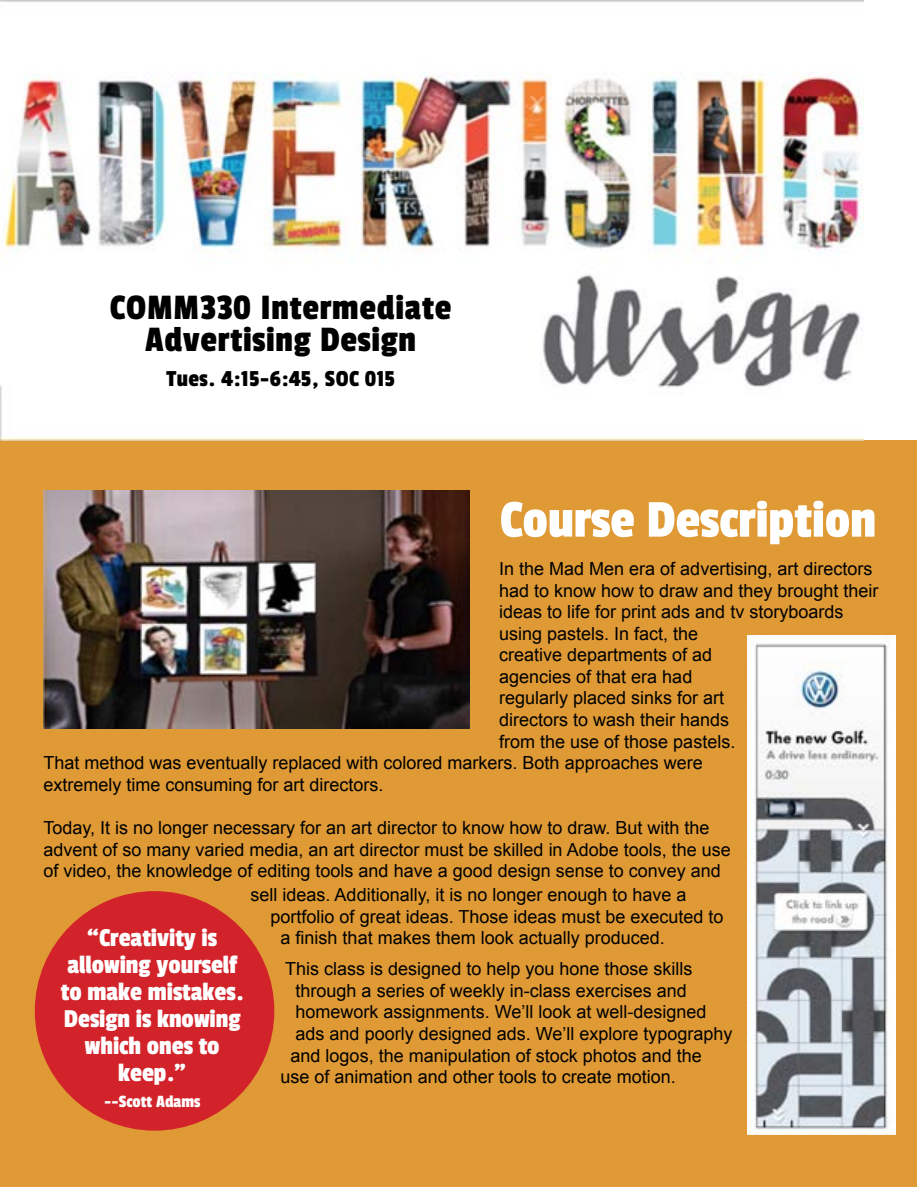
<style>
.page{position:relative;width:918px;height:1188px;background:#fff}
.page>*{position:absolute;margin:0;border:0;box-sizing:border-box;transform-origin:0 0}
.t1{font:55.5px "Passion One";color:#fff}
.t2{font:37.5px/31.5px "Passion One";letter-spacing:.02em;color:#000;text-align:center}
.t3{font:27px/27px "Passion One";color:#fff;text-align:center}
.t4{font:24px "Passion One";letter-spacing:.02em;color:#000}
.t5{font:18px/21.6px "Arial";color:#000}
.t6{font:18px "Passion One";color:#fff}
</style>
<div class="page">
<div style="left:1px;top:441px;width:916px;height:746px;background:#df9a35"></div>
<img style="left:0;top:0;width:864px;height:441px">
<img style="left:43px;top:490px;width:427px;height:238px">
<div style="left:43px;top:270px;width:456px;height:134px;background:#fff"></div>
<img style="left:747px;top:636px;width:148px;height:499px">
<div style="left:35px;top:891px;width:239px;height:240px;background:#d2232a;border-radius:50%"></div>
<h2 class="t2" style="left:110px;top:293px;width:343px">COMM330 Intermediate<br>Advertising Design</h2>
<h3 class="t4" style="left:166px;top:366px;width:230px">Tues. 4:15-6:45, SOC 015</h3>
<h1 class="t1" style="left:500px;top:490px;width:378px">Course Description</h1>
<p class="t5" style="left:499px;top:558px;width:375px">In the Mad Men era of advertising, art directors</p>
<p class="t5" style="left:499px;top:580px;width:381px">had to know how to draw and they brought their</p>
<p class="t5" style="left:499px;top:601px;width:346px">ideas to life for print ads and tv storyboards</p>
<p class="t5" style="left:499px;top:623px;width:201px">using pastels. In fact, the</p>
<p class="t5" style="left:499px;top:644px;width:215px">creative departments of ad</p>
<p class="t5" style="left:499px;top:666px;width:195px">agencies of that era had</p>
<p class="t5" style="left:499px;top:687px;width:227px">regularly placed sinks for art</p>
<p class="t5" style="left:499px;top:709px;width:232px">directors to wash their hands</p>
<p class="t5" style="left:499px;top:731px;width:238px">from the use of those pastels.</p>
<p class="t5" style="left:43px;top:752px;width:661px">That method was eventually replaced with colored markers. Both approaches were</p>
<p class="t5" style="left:43px;top:774px;width:342px">extremely time consuming for art directors.</p>
<p class="t5" style="left:43px;top:817px;width:689px">Today, It is no longer necessary for an art director to know how to draw. But with the advent of so many varied media, an art director must be skilled in Adobe tools, the use of video, the knowledge of editing tools and have a good design sense to convey and</p>
<p class="t5" style="left:251px;top:884px;width:437px">sell ideas. Additionally, it is no longer enough to have a</p>
<p class="t5" style="left:271px;top:906px;width:454px">portfolio of great ideas. Those ideas must be executed to</p>
<p class="t5" style="left:281px;top:927px;width:386px">a finish that makes them look actually produced.</p>
<p class="t5" style="left:285px;top:958px;width:409px">This class is designed to help you hone those skills</p>
<p class="t5" style="left:296px;top:980px;width:393px">through a series of weekly in-class exercises and</p>
<p class="t5" style="left:296px;top:1001px;width:412px">homework assignments. We’ll look at well-designed</p>
<p class="t5" style="left:296px;top:1023px;width:438px">ads and poorly designed ads. We’ll explore typography</p>
<p class="t5" style="left:291px;top:1045px;width:413px">and logos, the manipulation of stock photos and the</p>
<p class="t5" style="left:281px;top:1066px;width:397px">use of animation and other tools to create motion.</p>
<h3 class="t3" style="left:61px;top:924px;width:184px">“Creativity is allowing yourself to make mistakes.<br>Design is knowing which ones to keep.”</h3>
<p class="t6" style="left:104px;top:1092px;width:98px">--Scott Adams</p>
</div>
